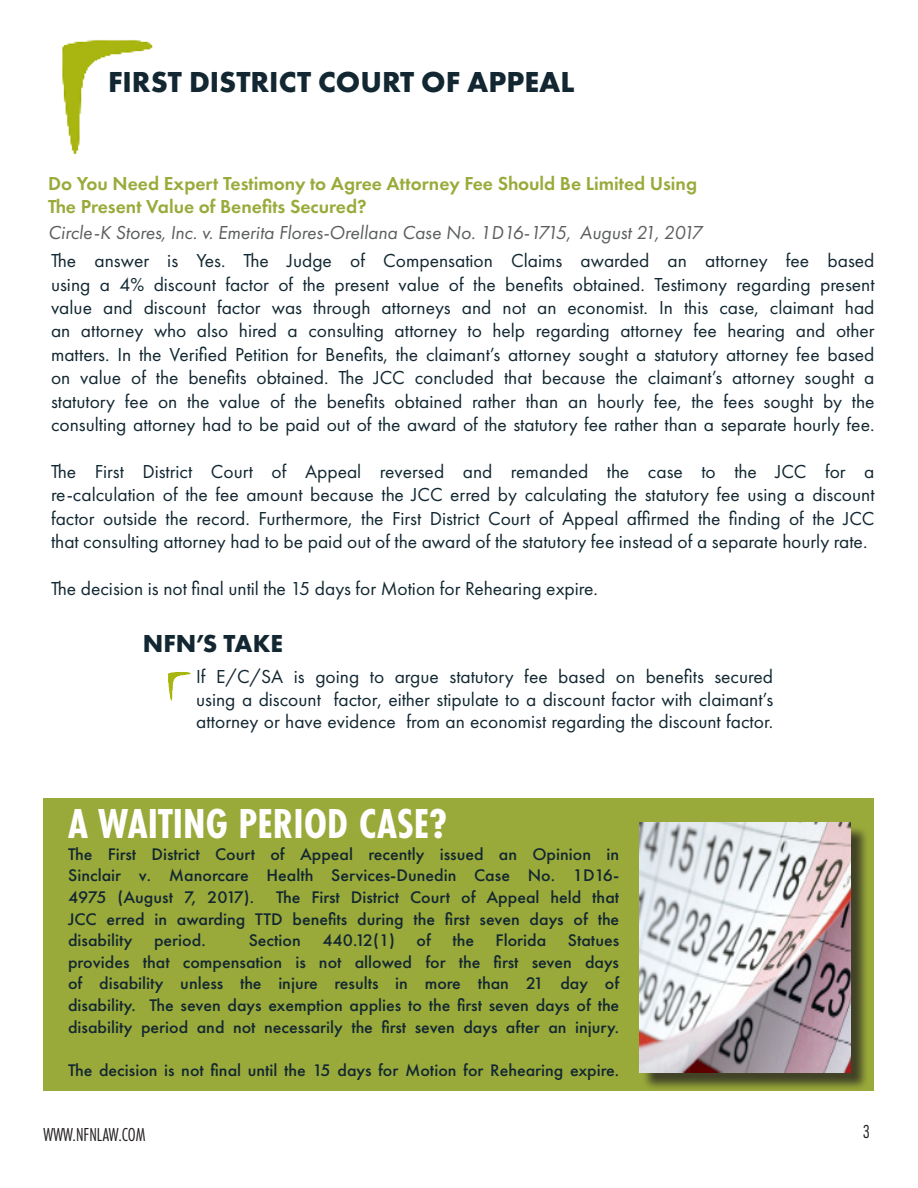
<style>
.page{position:relative;width:918px;height:1188px;background:#fff}
.page>*{position:absolute;margin:0;border:0;box-sizing:border-box;transform-origin:0 0}
.t1{font:700 43.5px "Futura PT Cond";color:#fff}
.t2{font:700 30px "Futura PT";color:#122731}
.t3{font:700 25.5px "Futura PT";color:#122731}
.t4{font:19.5px/23.4px "Futura PT";color:#122731;text-align:justify}
.t5{font:600 19.5px/23.4px "Futura PT";color:#9aaa3a}
.t6{font:italic 19.5px "Futura PT";color:#5c5f5e}
.t7{font:19.5px "Futura PT Cond";color:#231f20}
.t8{font:500 17.4px/21.6px "Futura PT";color:#122731;text-align:justify}
</style>
<div class="page">
<div style="left:44px;top:798px;width:830px;height:293px;background:#9aaa3a"></div>
<img style="left:168px;top:672px;width:23px;height:29px">
<img style="left:62px;top:40px;width:91px;height:115px">
<div style="left:641px;top:825px;width:228px;height:266px;background:#231f20;opacity:.75"></div>
<img style="left:639px;top:823px;width:211px;height:249px">
<p class="t2" style="left:108px;top:63px;width:468px">FIRST DISTRICT COURT OF APPEAL</p>
<p class="t5" style="left:48px;top:171px;width:651px">Do You Need Expert Testimony to Agree Attorney Fee Should Be Limited Using<br>The Present Value of Benefits Secured?</p>
<p class="t6" style="left:48px;top:221px;width:656px">Circle-K Stores, Inc. v. Emerita Flores-Orellana Case No. 1D16-1715, August 21, 2017</p>
<p class="t4" style="left:51px;top:249px;width:825px">The answer is Yes. The Judge of Compensation Claims awarded an attorney fee based using a 4% discount factor of the present value of the benefits obtained. Testimony regarding present value and discount factor was through attorneys and not an economist. In this case, claimant had an attorney who also hired a consulting attorney to help regarding attorney fee hearing and other matters. In the Verified Petition for Benefits, the claimant’s attorney sought a statutory attorney fee based on value of the benefits obtained. The JCC concluded that because the claimant’s attorney sought a statutory fee on the value of the benefits obtained rather than an hourly fee, the fees sought by the consulting attorney had to be paid out of the award of the statutory fee rather than a separate hourly fee.</p>
<p class="t4" style="left:51px;top:459px;width:825px">The First District Court of Appeal reversed and remanded the case to the JCC for a re-calculation of the fee amount because the JCC erred by calculating the statutory fee using a discount factor outside the record. Furthermore, the First District Court of Appeal affirmed the finding of the JCC that consulting attorney had to be paid out of the award of the statutory fee instead of a separate hourly rate.</p>
<p class="t4" style="left:51px;top:576px;width:549px">The decision is not final until the 15 days for Motion for Rehearing expire.</p>
<p class="t3" style="left:143px;top:627px;width:142px">NFN’S TAKE</p>
<p class="t4" style="left:196px;top:665px;width:579px;line-height:22.5px">If E/C/SA is going to argue statutory fee based on benefits secured using a discount factor, either stipulate to a discount factor with claimant’s attorney or have evidence from an economist regarding the discount factor.</p>
<p class="t1" style="left:68px;top:798px;width:381px">A WAITING PERIOD CASE?</p>
<p class="t8" style="left:68px;top:843px;width:553px">The First District Court of Appeal recently issued an Opinion in Sinclair v. Manorcare Health Services-Dunedin Case No. 1D16- 4975 (August 7, 2017).</p>
<p class="t8" style="left:68px;top:886px;width:553px;text-indent:208px">The First District Court of Appeal held that JCC erred in awarding TTD benefits during the first seven days of the disability period.</p>
<p class="t8" style="left:68px;top:930px;width:553px;text-indent:181px">Section 440.12(1) of the Florida Statues provides that compensation is not allowed for the first seven days of disability unless the injure results in more than 21 day of disability. The seven days exemption applies to the first seven days of the disability period and not necessarily the first seven days after an injury.</p>
<p class="t8" style="left:68px;top:1059px;width:553px">The decision is not final until the 15 days for Motion for Rehearing expire.</p>
<p class="t7" style="left:44px;top:1124px;width:104px">WWW.NFNLAW.COM</p>
<p class="t7" style="left:863px;top:1121px;width:9px">3</p>
</div>
